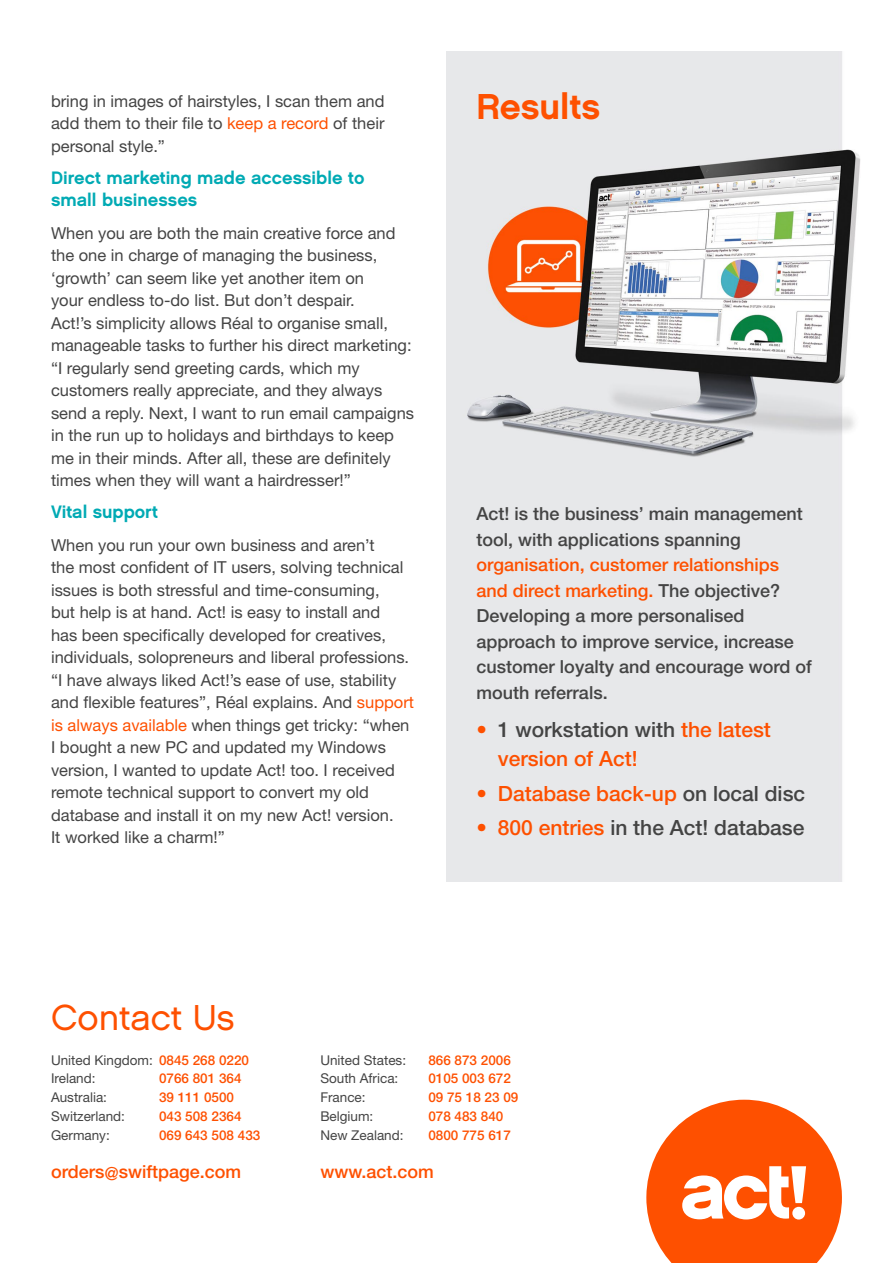
<style>
.page{position:relative;width:893px;height:1263px;background:#fff}
.page>*{position:absolute;margin:0;border:0;box-sizing:border-box;transform-origin:0 0}
.t1{font:36px "Chalet London Nineteen Sixty";color:#fe5000}
.t2{font:36px "Chalet New York Nineteen Sixty";color:#fe5000}
.t3{font:500 21px/28.5px "Helvetica Neue";color:#fe5000}
.t4{font:500 21px "Helvetica Neue";color:#444}
.B1_9pt{font:500 18px/25.5px "Helvetica Neue";color:#444}
.B1_9pt-2{font:18px/22.5px "Chalet New York Nineteen Sixty";color:#00aab4}
.t5{font:500 18px "Helvetica Neue";color:#fe5000}
.B1_9pt-3{font:16.5px/22.5px "Helvetica Neue";color:#444}
.t6{font:13.5px/18.8px "Helvetica Neue";color:#444}
.t7{font:500 13.5px "Helvetica Neue";color:#fe5000}
.s1{color:#fe5000}
.s2{color:#444}
.s3{font-weight:500;color:#fe5000}
</style>
<div class="page">
<img style="left:446px;top:51px;width:414px;height:831px">
<svg style="left:646px;top:1100px;width:196px;height:163px"></svg>
<p class="B1_9pt-3" style="left:51px;top:89px;width:335px;text-align:justify">bring in images of hairstyles, I scan them and add them to their file to <span class="s1">keep a record</span> of their personal style.”</p>
<p class="B1_9pt-2" style="left:51px;top:166px;width:315px">Direct marketing made accessible to small businesses</p>
<p class="B1_9pt-3" style="left:51px;top:221px;width:365px">When you are both the main creative force and the one in charge of managing the business, ‘growth’ can seem like yet another item on<br>your endless to-do list. But don’t despair.<br>Act!’s simplicity allows Réal to organise small, manageable tasks to further his direct marketing: “I regularly send greeting cards, which my customers really appreciate, and they always send a reply. Next, I want to run email campaigns in the run up to holidays and birthdays to keep me in their minds. After all, these are definitely times when they will want a hairdresser!”</p>
<p class="B1_9pt-2" style="left:51px;top:501px;width:108px">Vital support</p>
<p class="B1_9pt-3" style="left:51px;top:533px;width:365px">When you run your own business and aren’t<br>the most confident of IT users, solving technical issues is both stressful and time-consuming,<br>but help is at hand. Act! is easy to install and<br>has been specifically developed for creatives, individuals, solopreneurs and liberal professions. “I have always liked Act!’s ease of use, stability and flexible features”, Réal explains. And <span class="s1">support is always available</span> when things get tricky: “when I bought a new PC and updated my Windows version, I wanted to update Act! too. I received remote technical support to convert my old database and install it on my new Act! version.<br>It worked like a charm!”</p>
<h3 class="t2" style="left:477px;top:84px;width:125px">Results</h3>
<p class="B1_9pt" style="left:477px;top:501px;width:337px">Act! is the business’ main management tool, with applications spanning <span class="s1">organisation, customer relationships and direct marketing.</span> The objective?<br>Developing a more personalised approach to improve service, increase customer loyalty and encourage word of mouth referrals.</p>
<p class="t3" style="left:498px;top:715px;width:275px;text-indent:-21px">• <span class="s2">1 workstation with</span> the latest version of Act!</p>
<p class="t3" style="left:477px;top:779px;width:330px">• Database back-up <span class="s2">on local disc</span></p>
<p class="t4" style="left:477px;top:815px;width:329px"><span class="s1">• 800 entries</span> in the Act! database</p>
<h3 class="t1" style="left:51px;top:995px;width:185px">Contact Us</h3>
<h3 class="t6" style="left:51px;top:1050px;width:200px">United Kingdom: <span class="s3">0845 268 0220<br></span>Ireland:</h3>
<h3 class="t7" style="left:159px;top:1070px;width:84px">0766 801 364</h3>
<h3 class="t6" style="left:51px;top:1088px;width:57px">Australia:</h3>
<h3 class="t7" style="left:159px;top:1089px;width:77px">39 111 0500</h3>
<h3 class="t6" style="left:51px;top:1106px;width:75px">Switzerland:</h3>
<h3 class="t7" style="left:159px;top:1108px;width:84px">043 508 2364</h3>
<h3 class="t6" style="left:51px;top:1125px;width:60px">Germany:</h3>
<h3 class="t7" style="left:159px;top:1127px;width:103px">069 643 508 433</h3>
<h3 class="t5" style="left:51px;top:1161px;width:192px">orders@swiftpage.com</h3>
<h3 class="t6" style="left:320px;top:1050px;width:87px">United States:</h3>
<h3 class="t7" style="left:428px;top:1052px;width:84px">866 873 2006</h3>
<h3 class="t6" style="left:320px;top:1069px;width:80px">South Africa:</h3>
<h3 class="t7" style="left:428px;top:1070px;width:84px">0105 003 672</h3>
<h3 class="t6" style="left:320px;top:1088px;width:47px">France:</h3>
<h3 class="t7" style="left:428px;top:1089px;width:92px">09 75 18 23 09</h3>
<h3 class="t6" style="left:320px;top:1106px;width:55px">Belgium:</h3>
<h3 class="t7" style="left:428px;top:1108px;width:77px">078 483 840</h3>
<h3 class="t6" style="left:320px;top:1125px;width:85px">New Zealand:</h3>
<h3 class="t7" style="left:428px;top:1127px;width:84px">0800 775 617</h3>
<h3 class="t5" style="left:320px;top:1161px;width:115px">www.act.com</h3>
</div>
